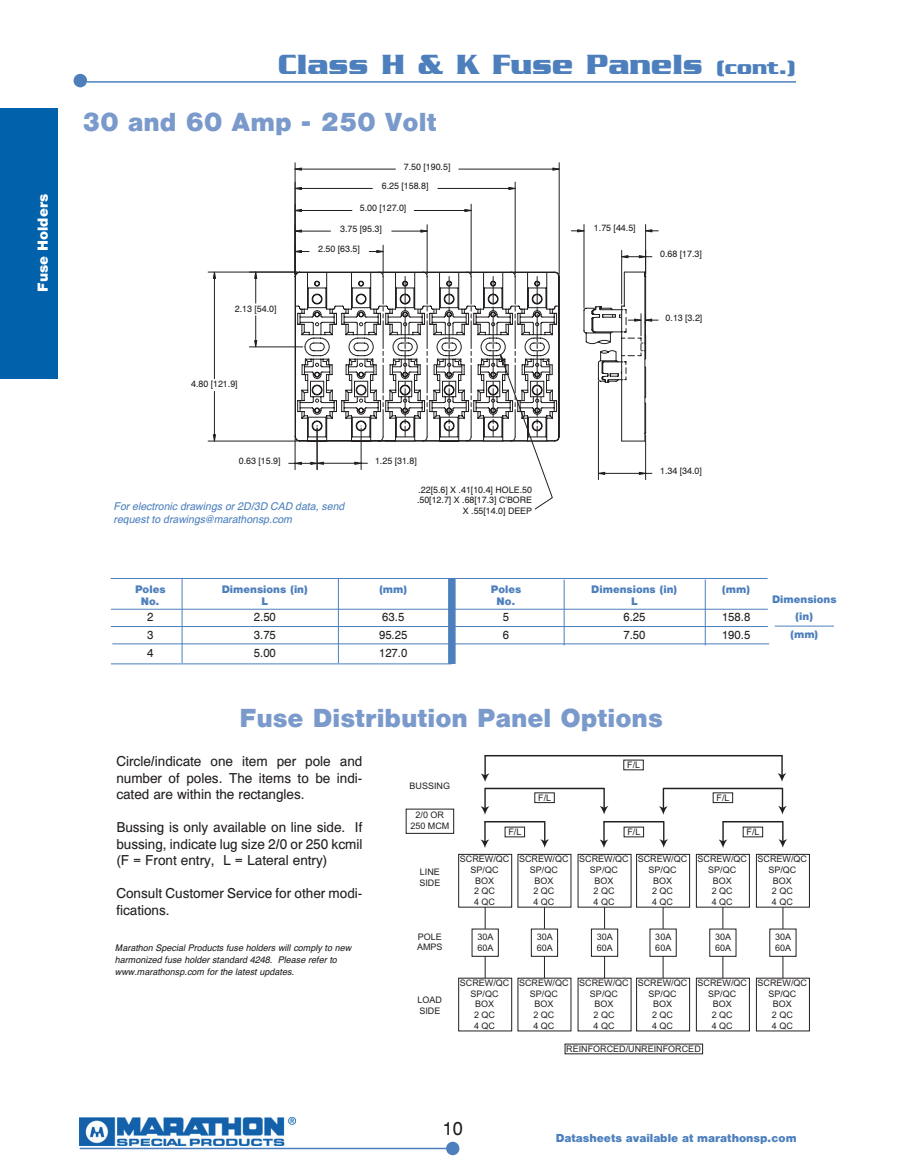
<style>
.page{position:relative;width:905px;height:1175px;background:#fff}
.page>*{position:absolute;margin:0;border:0;box-sizing:border-box;transform-origin:0 0}
.t1{font:700 30px "Serpentine LT";color:#4d7fbd}
.t2{font:900 27px "Helv";color:#7b9acc}
.t3{font:18px "Helv Normal";color:#231f20}
.t4{font:900 15px "Helv";color:#fff}
.t5{font:13.5px/16.5px "Helv Normal";color:#231f20;text-align:justify}
.t6{font:900 12px "Helv";color:#4d80be}
.t7{font:900 11.25px/16.5px "Helv";color:#4d7fbd;text-align:center}
.t8{font:11.25px "Helv Normal";color:#231f20}
.t9{font:italic 10.5px/12.6px "Helv";color:#4d80be}
.t10{font:9px/10.8px "Arial";color:#231f20;text-align:center}
.t11{font:italic 9px/12px "Helv";color:#231f20}
.t12{font:8.85px/10.4px "Helv Normal";color:#231f20;text-align:right}
.s1{font-size:21px}
</style>
<div class="page">
<img style="left:80px;top:1117px;width:215px;height:28px">
<div style="left:446px;top:1141px;width:13px;height:14px;background:#4d7fbd;border-radius:50%"></div>
<hr style="left:80px;top:1147px;width:366px;height:2px;background:#4d7fbd">
<div style="left:74px;top:74px;width:13px;height:13px;background:#4d7fbd;border-radius:50%"></div>
<hr style="left:87px;top:81px;width:709px;height:2px;background:#4d7fbd">
<div style="left:0;top:108px;width:58px;height:270px;background:#0161aa"></div>
<hr style="left:111px;top:663px;width:340px;height:1px;background:#4d7fbd">
<hr style="left:111px;top:578px;width:656px;height:1px;background:#4d7fbd">
<hr style="left:111px;top:609px;width:656px;height:1px;background:#4d7fbd">
<hr style="left:111px;top:626px;width:656px;height:1px;background:#4d7fbd">
<hr style="left:112px;top:643px;width:657px;height:1px;background:#4d7fbd">
<hr style="left:182px;top:578px;width:1px;height:85px;background:#4d7fbd">
<hr style="left:338px;top:578px;width:1px;height:85px;background:#4d7fbd">
<div style="left:448px;top:578px;width:7px;height:86px;background:#4d7fbd"></div>
<hr style="left:563px;top:579px;width:1px;height:66px;background:#4d7fbd">
<hr style="left:705px;top:579px;width:1px;height:66px;background:#4d7fbd">
<hr style="left:774px;top:625px;width:60px;height:1px;background:#4d7fbd">
<hr style="left:484px;top:755px;width:298px;height:1px;background:#231f20">
<svg style="left:481px;top:755px;width:8px;height:27px"></svg>
<svg style="left:777px;top:755px;width:9px;height:26px"></svg>
<svg style="left:504px;top:759px;width:259px;height:272px"></svg>
<svg style="left:604px;top:907px;width:1px;height:21px"></svg>
<svg style="left:604px;top:956px;width:1px;height:22px"></svg>
<svg style="left:636px;top:854px;width:54px;height:177px"></svg>
<svg style="left:696px;top:854px;width:53px;height:177px"></svg>
<svg style="left:756px;top:854px;width:53px;height:177px"></svg>
<svg style="left:458px;top:854px;width:113px;height:177px"></svg>
<hr style="left:484px;top:821px;width:61px;height:1px;background:#231f20">
<svg style="left:480px;top:821px;width:9px;height:27px"></svg>
<svg style="left:540px;top:821px;width:9px;height:26px"></svg>
<hr style="left:603px;top:821px;width:61px;height:1px;background:#231f20">
<svg style="left:599px;top:821px;width:9px;height:27px"></svg>
<svg style="left:659px;top:821px;width:9px;height:26px"></svg>
<hr style="left:722px;top:821px;width:61px;height:1px;background:#231f20">
<svg style="left:718px;top:821px;width:9px;height:27px"></svg>
<svg style="left:778px;top:821px;width:9px;height:26px"></svg>
<hr style="left:663px;top:787px;width:119px;height:2px;background:#231f20">
<svg style="left:659px;top:788px;width:8px;height:26px"></svg>
<svg style="left:778px;top:788px;width:8px;height:26px"></svg>
<hr style="left:484px;top:787px;width:120px;height:2px;background:#231f20">
<svg style="left:481px;top:788px;width:8px;height:26px"></svg>
<svg style="left:599px;top:788px;width:9px;height:26px"></svg>
<svg style="left:213px;top:162px;width:445px;height:347px"></svg>
<h3 class="t4" style="left:34px;top:291px;width:99px;rotate:-90deg">Fuse Holders</h3>
<h1 class="t1" style="left:278px;top:47px;width:519px">Class H &amp; K Fuse Panels <span class="s1">(cont.)</span></h1>
<h2 class="t2" style="left:82px;top:106px;width:356px">30 and 60 Amp - 250 Volt</h2>
<p class="t12" style="left:404px;top:161px;width:48px">7.50 [190.5]</p>
<p class="t12" style="left:382px;top:180px;width:48px">6.25 [158.8]</p>
<p class="t12" style="left:235px;top:303px;width:43px">2.13 [54.0]</p>
<p class="t12" style="left:191px;top:378px;width:48px">4.80 [121.9]</p>
<p class="t12" style="left:360px;top:202px;width:48px">5.00 [127.0]</p>
<p class="t12" style="left:340px;top:223px;width:43px">3.75 [95.3]</p>
<p class="t12" style="left:318px;top:243px;width:43px">2.50 [63.5]</p>
<p class="t12" style="left:594px;top:223px;width:43px">1.75 [44.5]</p>
<p class="t12" style="left:660px;top:249px;width:43px">0.68 [17.3]</p>
<p class="t12" style="left:665px;top:312px;width:38px">0.13 [3.2]</p>
<p class="t12" style="left:239px;top:455px;width:43px">0.63 [15.9]</p>
<p class="t12" style="left:375px;top:455px;width:43px">1.25 [31.8]</p>
<p class="t9" style="left:114px;top:499px;width:232px">For electronic drawings or 2D/3D CAD data, send request to drawings@marathonsp.com</p>
<p class="t12" style="left:417px;top:484px;width:116px">.22[5.6] X .41[10.4] HOLE.50 .50[12.7] X .68[17.3] C'BORE<br>X .55[14.0] DEEP</p>
<p class="t12" style="left:660px;top:465px;width:43px">1.34 [34.0]</p>
<p class="t7" style="left:135px;top:581px;width:32px">Poles</p>
<p class="t7" style="left:222px;top:581px;width:88px">Dimensions (in)</p>
<p class="t7" style="left:379px;top:581px;width:30px">(mm)</p>
<p class="t7" style="left:491px;top:581px;width:32px">Poles</p>
<p class="t7" style="left:591px;top:581px;width:88px">Dimensions (in)</p>
<p class="t7" style="left:722px;top:581px;width:30px">(mm)</p>
<p class="t7" style="left:141px;top:593px;width:20px">No.</p>
<p class="t7" style="left:261px;top:593px;width:8px">L</p>
<p class="t7" style="left:496px;top:593px;width:20px">No.</p>
<p class="t7" style="left:631px;top:593px;width:8px">L</p>
<p class="t8" style="left:147px;top:610px;width:8px">2</p>
<p class="t8" style="left:254px;top:610px;width:24px">2.50</p>
<p class="t8" style="left:382px;top:610px;width:24px">63.5</p>
<p class="t8" style="left:503px;top:610px;width:8px">5</p>
<p class="t8" style="left:623px;top:610px;width:24px">6.25</p>
<p class="t8" style="left:722px;top:610px;width:30px">158.8</p>
<p class="t8" style="left:147px;top:628px;width:8px">3</p>
<p class="t8" style="left:254px;top:628px;width:24px">3.75</p>
<p class="t8" style="left:379px;top:628px;width:30px">95.25</p>
<p class="t8" style="left:503px;top:628px;width:8px">6</p>
<p class="t8" style="left:623px;top:628px;width:24px">7.50</p>
<p class="t8" style="left:722px;top:628px;width:30px">190.5</p>
<p class="t8" style="left:147px;top:646px;width:8px">4</p>
<p class="t8" style="left:254px;top:646px;width:24px">5.00</p>
<p class="t8" style="left:379px;top:646px;width:30px">127.0</p>
<h2 class="t2" style="left:240px;top:702px;width:424px">Fuse Distribution Panel Options</h2>
<p class="t7" style="left:772px;top:591px;width:66px">Dimensions (in)</p>
<p class="t7" style="left:790px;top:625px;width:30px">(mm)</p>
<h3 class="t5" style="left:116px;top:752px;width:247px">Circle/indicate one item per pole and number of poles. The items to be indi&shy;cated are within the rectangles.</h3>
<h3 class="t5" style="left:116px;top:818px;width:247px">Bussing is only available on line side. If bussing, indicate lug size 2/0 or 250 kcmil (F = Front entry, L = Lateral entry)</h3>
<h3 class="t5" style="left:116px;top:884px;width:247px">Consult Customer Service for other modi&shy;fications.</h3>
<p class="t11" style="left:115px;top:942px;width:238px">Marathon Special Products fuse holders will comply to new harmonized fuse holder standard 4248. Please refer to www.marathonsp.com for the latest updates.</p>
<p class="t10" style="left:409px;top:781px;width:42px">BUSSING</p>
<p class="t10" style="left:410px;top:809px;width:41px">2/0 OR<br>250 MCM</p>
<p class="t10" style="left:419px;top:867px;width:23px;text-align:left">LINE<br>SIDE</p>
<p class="t10" style="left:508px;top:826px;width:15px">F/L</p>
<p class="t10" style="left:538px;top:792px;width:15px">F/L</p>
<p class="t10" style="left:460px;top:853px;width:51px">SCREW/QC<br>SP/QC<br>BOX<br>2 QC<br>4 QC</p>
<p class="t10" style="left:519px;top:853px;width:51px">SCREW/QC<br>SP/QC<br>BOX<br>2 QC<br>4 QC</p>
<p class="t10" style="left:417px;top:931px;width:27px;text-align:left">POLE<br>AMPS</p>
<p class="t10" style="left:477px;top:931px;width:18px;text-align:left">30A<br>60A</p>
<p class="t10" style="left:536px;top:931px;width:18px;text-align:left">30A<br>60A</p>
<p class="t10" style="left:627px;top:759px;width:15px">F/L</p>
<p class="t10" style="left:716px;top:792px;width:15px">F/L</p>
<p class="t10" style="left:627px;top:826px;width:15px">F/L</p>
<p class="t10" style="left:579px;top:853px;width:51px">SCREW/QC<br>SP/QC<br>BOX<br>2 QC<br>4 QC</p>
<p class="t10" style="left:637px;top:853px;width:51px">SCREW/QC<br>SP/QC<br>BOX<br>2 QC<br>4 QC</p>
<p class="t10" style="left:746px;top:826px;width:15px">F/L</p>
<p class="t10" style="left:697px;top:853px;width:51px">SCREW/QC<br>SP/QC<br>BOX<br>2 QC<br>4 QC</p>
<p class="t10" style="left:757px;top:853px;width:51px">SCREW/QC<br>SP/QC<br>BOX<br>2 QC<br>4 QC</p>
<p class="t10" style="left:596px;top:931px;width:18px;text-align:left">30A<br>60A</p>
<p class="t10" style="left:655px;top:931px;width:18px;text-align:left">30A<br>60A</p>
<p class="t10" style="left:715px;top:931px;width:18px;text-align:left">30A<br>60A</p>
<p class="t10" style="left:775px;top:931px;width:18px;text-align:left">30A<br>60A</p>
<p class="t10" style="left:417px;top:995px;width:26px;text-align:left">LOAD<br>SIDE</p>
<p class="t10" style="left:460px;top:977px;width:51px">SCREW/QC<br>SP/QC<br>BOX<br>2 QC<br>4 QC</p>
<p class="t10" style="left:519px;top:977px;width:51px">SCREW/QC<br>SP/QC<br>BOX<br>2 QC<br>4 QC</p>
<p class="t10" style="left:579px;top:977px;width:51px">SCREW/QC<br>SP/QC<br>BOX<br>2 QC<br>4 QC</p>
<p class="t10" style="left:637px;top:977px;width:51px">SCREW/QC<br>SP/QC<br>BOX<br>2 QC<br>4 QC</p>
<p class="t10" style="left:697px;top:977px;width:51px">SCREW/QC<br>SP/QC<br>BOX<br>2 QC<br>4 QC</p>
<p class="t10" style="left:566px;top:1043px;width:136px">REINFORCED/UNREINFORCED</p>
<p class="t10" style="left:757px;top:977px;width:51px">SCREW/QC<br>SP/QC<br>BOX<br>2 QC<br>4 QC</p>
<h3 class="t3" style="left:442px;top:1117px;width:22px">10</h3>
<h3 class="t6" style="left:555px;top:1131px;width:242px">Datasheets available at marathonsp.com</h3>
</div>
